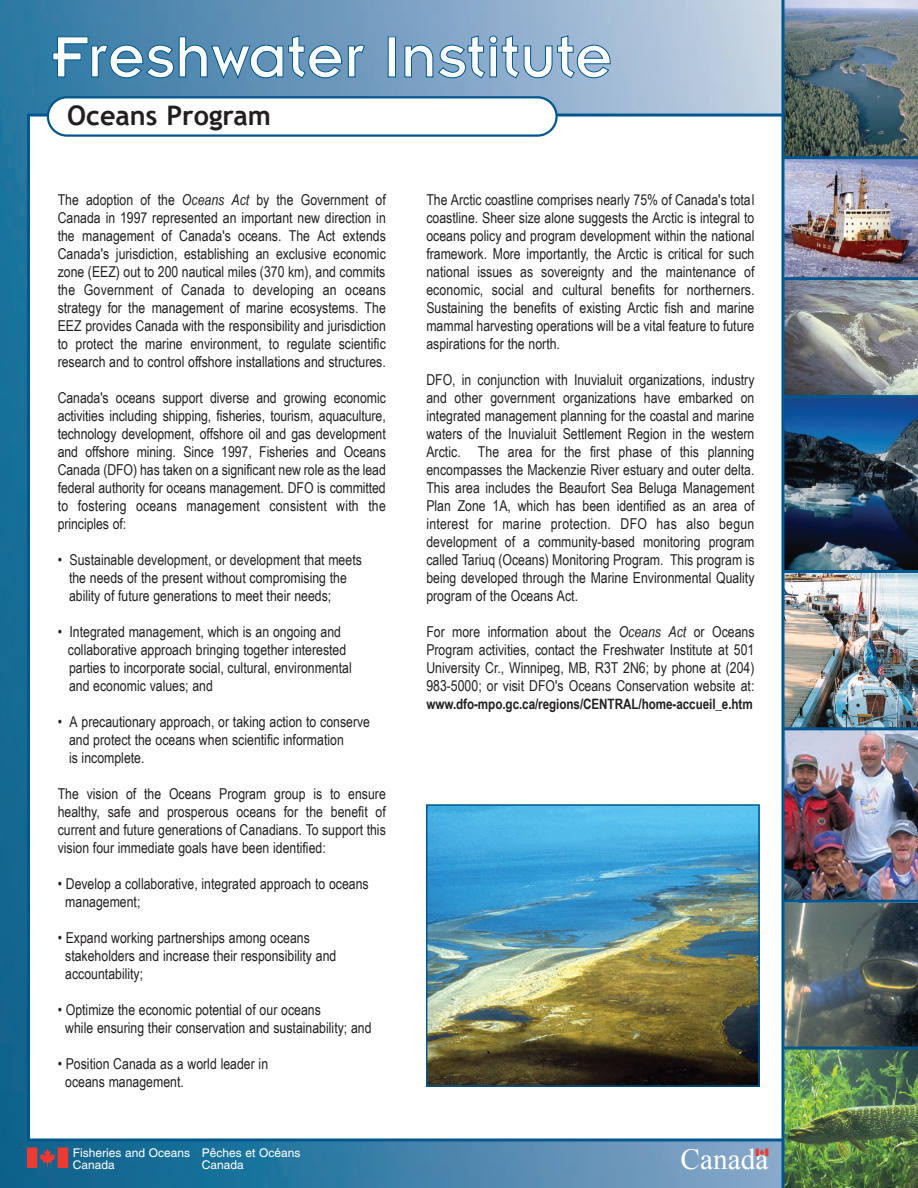
<style>
.page{position:relative;width:918px;height:1188px;background:#fff}
.page>*{position:absolute;margin:0;border:0;box-sizing:border-box;transform-origin:0 0}
.t1{font:60px "Emblem";color:#fff}
.t2{font:29.25px "Times New Roman";color:#fff}
.t3{font:700 27px "Trebuchet MS";color:#231f20}
.t4{font:15px/18px "Arial Narrow";color:#231f20}
.t5{font:700 14.25px "Arial Narrow";letter-spacing:-.005em;color:#231f20}
.t6{font:12px/12px "Switzerland";color:#fff}
.s1{font-style:italic}
</style>
<div class="page">
<img style="left:0;top:0;width:781px;height:1188px">
<div style="left:28px;top:115px;width:772px;height:1025px;background:#fff"></div>
<img style="left:26px;top:1147px;width:43px;height:22px">
<img style="left:784px;top:573px;width:134px;height:154px">
<img style="left:784px;top:0;width:134px;height:156px">
<img style="left:784px;top:280px;width:134px;height:115px">
<img style="left:784px;top:159px;width:134px;height:118px">
<img style="left:784px;top:398px;width:134px;height:172px">
<img style="left:784px;top:730px;width:134px;height:170px">
<img style="left:784px;top:903px;width:134px;height:144px">
<img style="left:784px;top:1050px;width:134px;height:138px">
<hr style="left:781px;top:0;width:3px;height:1188px;background:#00568d">
<hr style="left:783px;top:156px;width:135px;height:3px;background:#00568d">
<hr style="left:784px;top:277px;width:134px;height:3px;background:#00568d">
<hr style="left:784px;top:395px;width:134px;height:3px;background:#00568d">
<hr style="left:783px;top:727px;width:135px;height:3px;background:#00568d">
<hr style="left:783px;top:900px;width:135px;height:3px;background:#00568d">
<hr style="left:783px;top:1047px;width:135px;height:3px;background:#00568d">
<hr style="left:783px;top:570px;width:135px;height:3px;background:#00568d">
<svg style="left:47px;top:96px;width:511px;height:41px"></svg>
<img style="left:429px;top:807px;width:328px;height:277px">
<div style="left:426px;top:804px;width:334px;height:283px;border:2px solid #00568d"></div>
<svg style="left:755px;top:1147px;width:14px;height:9px"></svg>
<h1 class="t1" style="left:52px;top:27px;width:562px">Freshwater Institute</h1>
<h3 class="t3" style="left:67px;top:99px;width:205px">Oceans Program</h3>
<p class="t4" style="left:58px;top:190px;width:330px;text-align:justify">The adoption of the <span class="s1">Oceans Act</span> by the Government of Canada in 1997 represented an important new direction in the management of Canada's oceans. The Act extends Canada's jurisdiction, establishing an exclusive economic zone (EEZ) out to 200 nautical miles (370 km), and commits the Government of Canada to developing an oceans strategy for the management of marine ecosystems. The EEZ provides Canada with the responsibility and jurisdiction to protect the marine environment, to regulate scientific research and to control offshore installations and structures.</p>
<p class="t4" style="left:58px;top:388px;width:330px;text-align:justify">Canada's oceans support diverse and growing economic activities including shipping, fisheries, tourism, aquaculture, technology development, offshore oil and gas development and offshore mining. Since 1997, Fisheries and Oceans Canada (DFO) has taken on a significant new role as the lead federal authority for oceans management. DFO is committed to fostering oceans management consistent with the principles of:</p>
<p class="t4" style="left:69px;top:550px;width:294px;text-indent:-11px">• Sustainable development, or development that meets the needs of the present without compromising the ability of future generations to meet their needs;</p>
<p class="t4" style="left:68px;top:622px;width:285px;text-indent:-10px">• Integrated management, which is an ongoing and collaborative approach bringing together interested parties to incorporate social, cultural, environmental and economic values; and</p>
<p class="t4" style="left:69px;top:712px;width:303px;text-indent:-11px">• A precautionary approach, or taking action to conserve and protect the oceans when scientific information<br>is incomplete.</p>
<p class="t4" style="left:58px;top:784px;width:330px;text-align:justify">The vision of the Oceans Program group is to ensure healthy, safe and prosperous oceans for the benefit of current and future generations of Canadians. To support this vision four immediate goals have been identified:</p>
<p class="t4" style="left:65px;top:874px;width:305px;text-indent:-8px">• Develop a collaborative, integrated approach to oceans management;</p>
<p class="t4" style="left:65px;top:928px;width:273px;text-indent:-8px">• Expand working partnerships among oceans stakeholders and increase their responsibility and accountability;</p>
<p class="t4" style="left:65px;top:1000px;width:308px;text-indent:-8px">• Optimize the economic potential of our oceans<br>while ensuring their conservation and sustainability; and</p>
<p class="t4" style="left:65px;top:1054px;width:204px;text-indent:-8px">• Position Canada as a world leader in oceans management.</p>
<p class="t6" style="left:73px;top:1146px;width:119px">Fisheries and Oceans<br>Canada</p>
<p class="t6" style="left:202px;top:1146px;width:100px">Pêches et Océans<br>Canada</p>
<p class="t4" style="left:426px;top:190px;width:330px;text-align:justify">The Arctic coastline comprises nearly 75% of Canada's total coastline. Sheer size alone suggests the Arctic is integral to oceans policy and program development within the national framework. More importantly, the Arctic is critical for such national issues as sovereignty and the maintenance of economic, social and cultural benefits for northerners.<br>Sustaining the benefits of existing Arctic fish and marine mammal harvesting operations will be a vital feature to future aspirations for the north.</p>
<p class="t4" style="left:426px;top:370px;width:330px;text-align:justify">DFO, in conjunction with Inuvialuit organizations, industry and other government organizations have embarked on integrated management planning for the coastal and marine waters of the Inuvialuit Settlement Region in the western Arctic. The area for the first phase of this planning encompasses the Mackenzie River estuary and outer delta.<br>This area includes the Beaufort Sea Beluga Management Plan Zone 1A, which has been identified as an area of interest for marine protection. DFO has also begun development of a community-based monitoring program called Tariuq (Oceans) Monitoring Program. This program is being developed through the Marine Environmental Quality program of the Oceans Act.</p>
<p class="t4" style="left:426px;top:622px;width:330px;text-align:justify">For more information about the <span class="s1">Oceans Act</span> or Oceans Program activities, contact the Freshwater Institute at 501<br>University Cr., Winnipeg, MB, R3T 2N6; by phone at (204)<br>983-5000; or visit DFO's Oceans Conservation website at:</p>
<p class="t5" style="left:426px;top:693px;width:328px">www.dfo-mpo.gc.ca/regions/CENTRAL/home-accueil_e.htm</p>
<h2 class="t2" style="left:681px;top:1140px;width:89px">Canada</h2>
</div>
